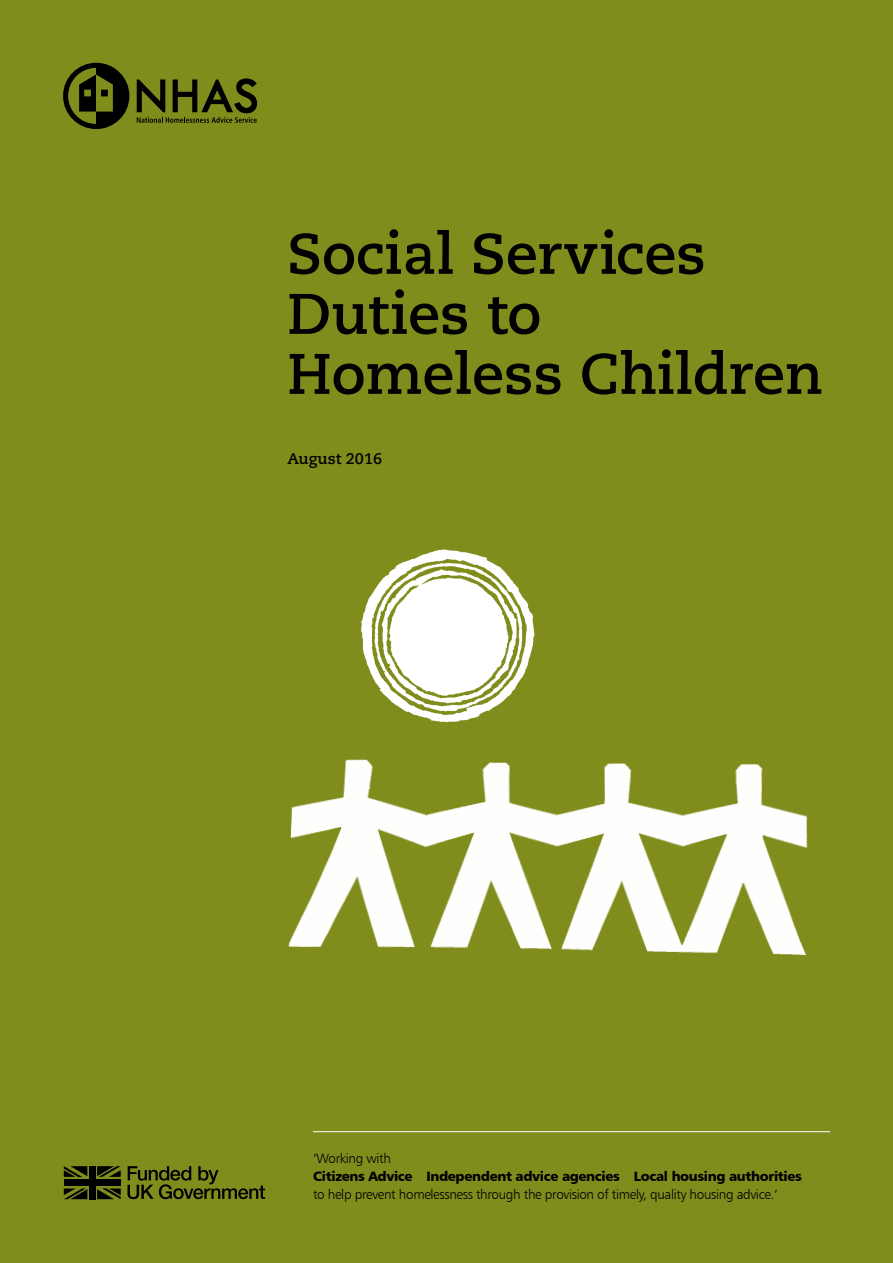
<style>
.page{position:relative;width:893px;height:1263px;background:#808d1d}
.page>*{position:absolute;margin:0;border:0;box-sizing:border-box;transform-origin:0 0}
.t1{font:700 57px/60px "Caecilia LT Std";color:#000}
.t2{font:700 15.3px "Caecilia LT Std";color:#000}
.t3{font:13.5px "Humanist 777 BT Light B";letter-spacing:-.025em;color:#000}
.t4{font:13.5px "Humanist 777 BT Black B";letter-spacing:-.025em;color:#000}
.s1{color:#808d1d}
</style>
<div class="page">
<svg style="left:63px;top:63px;width:66px;height:66px"></svg>
<svg style="left:137px;top:78px;width:120px;height:45px"></svg>
<svg style="left:64px;top:1166px;width:23px;height:11px"></svg>
<svg style="left:97px;top:1188px;width:24px;height:11px"></svg>
<svg style="left:64px;top:1188px;width:23px;height:11px"></svg>
<svg style="left:97px;top:1166px;width:24px;height:11px"></svg>
<div style="left:64px;top:1179px;width:57px;height:7px;background:#000"></div>
<div style="left:89px;top:1166px;width:7px;height:33px;background:#000"></div>
<svg style="left:127px;top:1166px;width:138px;height:33px"></svg>
<img style="left:361px;top:549px;width:174px;height:174px">
<hr style="left:313px;top:1131px;width:517px;height:1px;background:#fff">
<img style="left:288px;top:759px;width:520px;height:201px">
<h1 class="t1" style="left:287px;top:225px;width:537px">Social Services<br>Duties to<br>Homeless Children</h1>
<p class="t2" style="left:287px;top:450px;width:96px">August 2016</p>
<p class="t3" style="left:313px;top:1150px;width:79px">‘Working with</p>
<p class="t4" style="left:313px;top:1168px;width:490px">Citizens Advice <span class="s1">|</span> Independent advice agencies <span class="s1">|</span> Local housing authorities</p>
<p class="t3" style="left:313px;top:1186px;width:466px">to help prevent homelessness through the provision of timely, quality housing advice.’</p>
</div>
